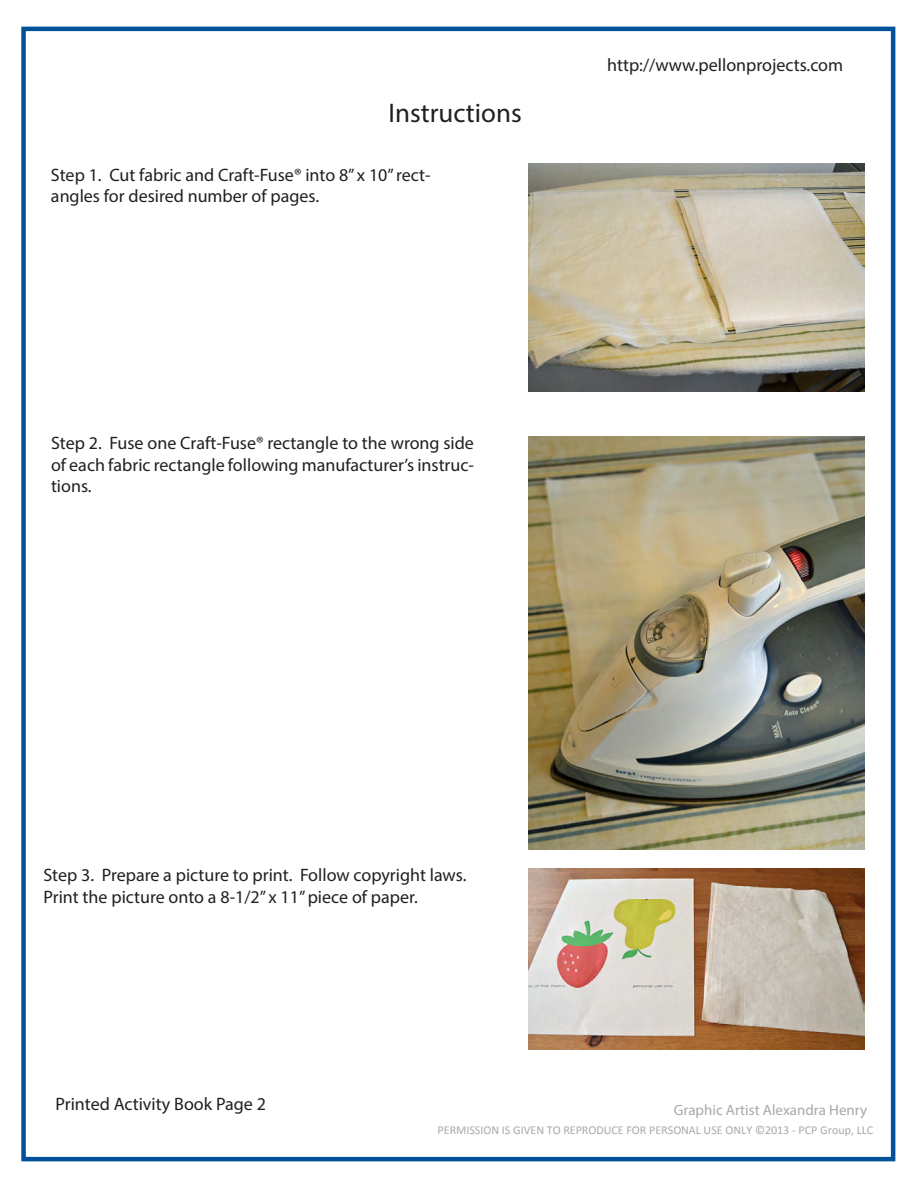
<style>
.page{position:relative;width:918px;height:1188px;background:#fff}
.page>*{position:absolute;margin:0;border:0;box-sizing:border-box;transform-origin:0 0}
.t1{font:27px "Myriad Pro";color:#231f20}
.t2{font:18px/21.6px "Myriad Pro";color:#231f20}
.t3{font:15px "Myriad Pro";color:#a8a9ad}
.t4{font:12px "Calibri";color:#a8a9ad}
</style>
<div class="page">
<div style="left:21px;top:27px;width:874px;height:1134px;border:4px solid #01529b"></div>
<img style="left:528px;top:163px;width:337px;height:228px">
<img style="left:528px;top:437px;width:337px;height:412px">
<img style="left:528px;top:869px;width:337px;height:181px">
<p class="t1" style="left:388px;top:96px;width:135px">Instructions</p>
<p class="t2" style="left:51px;top:164px;width:381px">Step 1. Cut fabric and Craft-Fuse® into 8” x 10” rect&shy;angles for desired number of pages.</p>
<p class="t2" style="left:607px;top:54px;width:237px">http://www.pellonprojects.com</p>
<p class="t2" style="left:51px;top:432px;width:425px;text-align:justify">Step 2. Fuse one Craft-Fuse® rectangle to the wrong side of each fabric rectangle following manufacturer’s instruc&shy;tions.</p>
<p class="t2" style="left:44px;top:864px;width:424px">Step 3. Prepare a picture to print. Follow copyright laws.<br>Print the picture onto a 8-1/2” x 11” piece of paper.</p>
<p class="t2" style="left:55px;top:1093px;width:212px">Printed Activity Book Page 2</p>
<p class="t3" style="left:674px;top:1100px;width:195px">Graphic Artist Alexandra Henry</p>
<p class="t4" style="left:437px;top:1123px;width:437px">PERMISSION IS GIVEN TO REPRODUCE FOR PERSONAL USE ONLY ©2013 - PCP Group, LLC</p>
</div>
